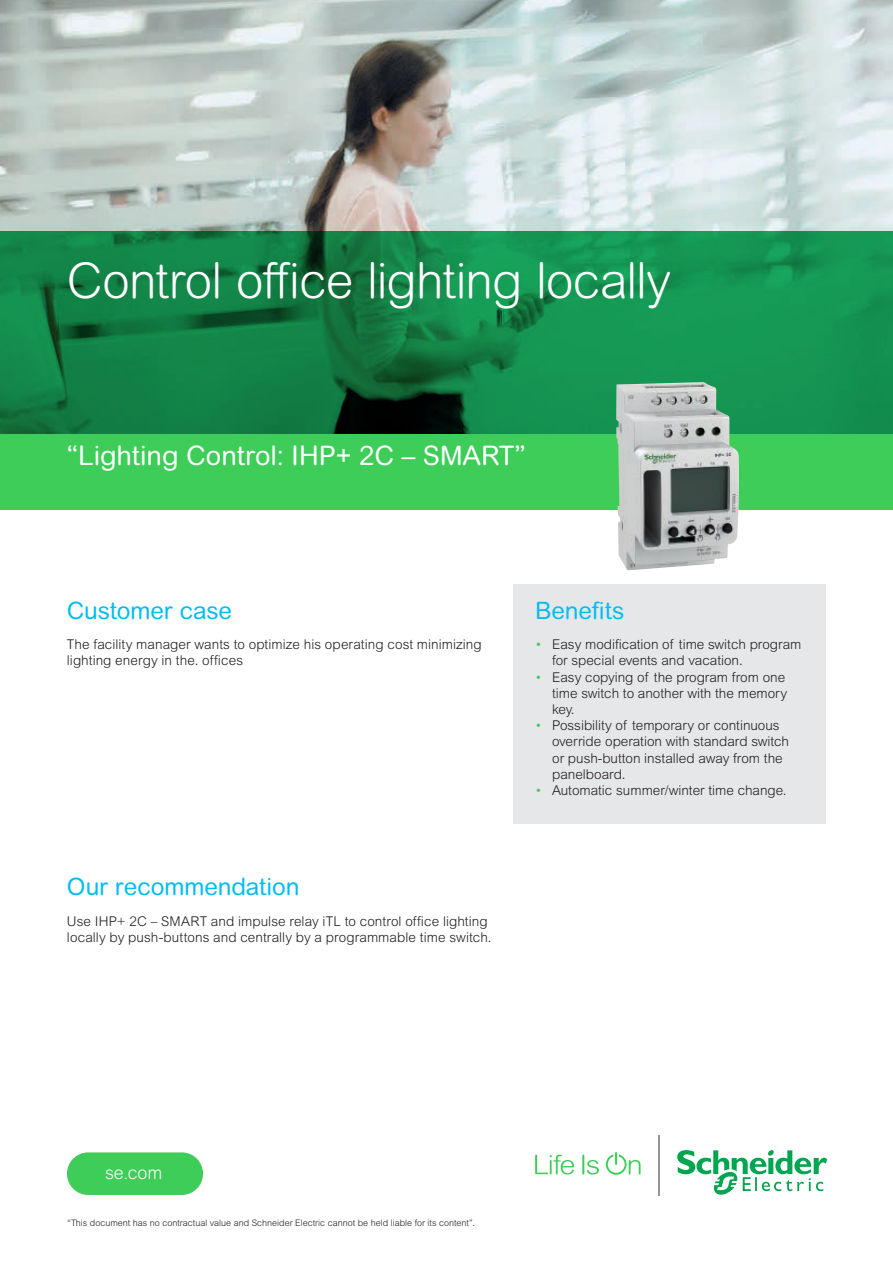
<style>
.page{position:relative;width:893px;height:1263px;background:#fff}
.page>*{position:absolute;margin:0;border:0;box-sizing:border-box;transform-origin:0 0}
.t1{font:300 49.5px "Arial Rounded MT Pro";letter-spacing:-.015em;color:#fff}
.t2{font:27px "Arial Rounded MT Pro";color:#fff}
.t3{font:24px "Arial Rounded MT Pro";letter-spacing:-.005em;color:#01bdf2}
.t4{font:300 18px "Arial Rounded MT Pro";color:#fff}
.t5{font:300 13.5px/16.2px "Arial MT Std";color:#231f20}
.t6{font:300 9px "Arial MT Std";color:#231f20}
.s1{color:#3dcd58}
</style>
<div class="page">
<img style="left:0;top:0;width:893px;height:231px">
<div style="left:0;top:434px;width:893px;height:75px;background:#3dcd58"></div>
<svg style="left:0;top:231px;width:893px;height:203px;background:#128448"></svg>
<svg style="left:535px;top:1155px;width:39px;height:19px"></svg>
<svg style="left:582px;top:1155px;width:17px;height:19px"></svg>
<svg style="left:606px;top:1152px;width:34px;height:23px"></svg>
<hr style="left:658px;top:1135px;width:1px;height:60px;background:#939598">
<svg style="left:677px;top:1150px;width:150px;height:45px"></svg>
<div style="left:514px;top:584px;width:312px;height:240px;background:#e6e7e8"></div>
<div style="left:67px;top:1152px;width:136px;height:43px;background:#3dcd58;border-radius:21px"></div>
<img style="left:616px;top:382px;width:123px;height:188px">
<h1 class="t1" style="left:67px;top:252px;width:605px">Control office lighting locally</h1>
<h2 class="t2" style="left:67px;top:440px;width:460px">“Lighting Control: IHP+ 2C – SMART”</h2>
<h3 class="t3" style="left:67px;top:596px;width:167px">Customer case</h3>
<p class="t5" style="left:67px;top:636px;width:416px">The facility manager wants to optimize his operating cost minimizing lighting energy in the. offices</p>
<h3 class="t3" style="left:67px;top:873px;width:234px">Our recommendation</h3>
<p class="t5" style="left:67px;top:913px;width:426px">Use IHP+ 2C – SMART and impulse relay iTL to control office lighting locally by push-buttons and centrally by a programmable time switch.</p>
<h3 class="t3" style="left:535px;top:596px;width:91px">Benefits</h3>
<p class="t5" style="left:552px;top:636px;width:251px;text-indent:-17px"><span class="s1">•</span> Easy modification of time switch program for special events and vacation.</p>
<p class="t5" style="left:552px;top:669px;width:236px;text-indent:-17px"><span class="s1">•</span> Easy copying of the program from one time switch to another with the memory key.</p>
<p class="t5" style="left:552px;top:717px;width:238px;text-indent:-17px"><span class="s1">•</span> Possibility of temporary or continuous override operation with standard switch or push-button installed away from the panelboard.</p>
<p class="t5" style="left:535px;top:782px;width:253px"><span class="s1">•</span> Automatic summer/winter time change.</p>
<h3 class="t4" style="left:105px;top:1162px;width:59px">se.com</h3>
<p class="t6" style="left:68px;top:1218px;width:409px">“This document has no contractual value and Schneider Electric cannot be held liable for its content”.</p>
</div>
